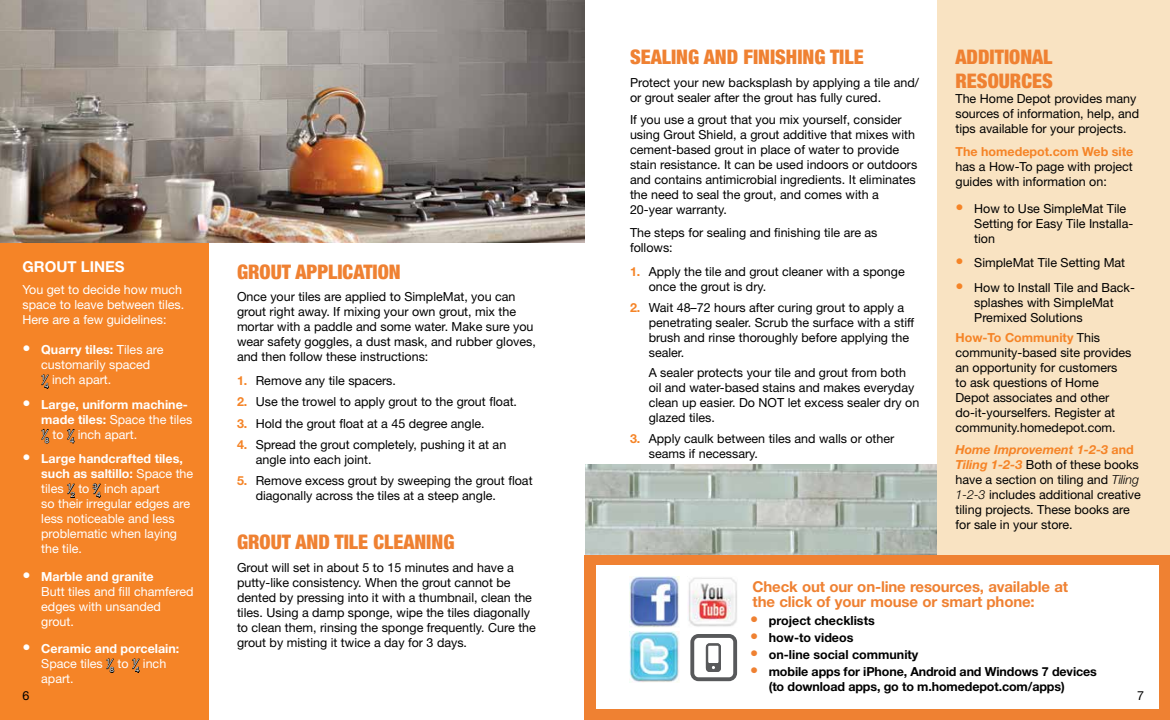
<style>
.page{position:relative;width:1170px;height:720px;background:#fff}
.page>*{position:absolute;margin:0;border:0;box-sizing:border-box;transform-origin:0 0}
.t1{font:900 condensed 20px/24px "Helvetica Neue";color:#ef8132}
.t2{font:700 15px/15px "Helvetica Neue LT Std";letter-spacing:-.01em;color:#ef8132}
.t3{font:700 15px "Helvetica Neue LT Std";color:#fff}
.t4{font:12.5px/15px "Helvetica Neue LT Std";color:#000}
.t5{font:12.5px/15px "Helvetica Neue LT Std";color:#fff}
.t6{font:700 12.5px/15px "Helvetica Neue LT Std";letter-spacing:-.01em;color:#000}
.t7{font:700 12.5px/15px "Helvetica Neue LT Std";color:#fff}
.t8{font:700 12.5px "Helvetica Neue LT Std";color:#f58427}
.s1{font-weight:700;color:#f58427}
.s2{font-size:16.25px;color:#f58427}
.s3{font-weight:700;font-style:italic;color:#f58427}
.s4{font-weight:300;font-style:italic}
.s5{font-size:16.25px}
.s6{font-weight:700}
.s7{font-weight:400;font-size:16.25px}
.s8{font-weight:400}
.s9{font-size:16.25px;color:#ef8132}
</style>
<div class="page">
<img style="left:585px;top:464px;width:353px;height:91px">
<div style="left:0;top:237px;width:209px;height:483px;background:#f58427"></div>
<div style="left:938px;top:0;width:232px;height:558px;background:#f9e3c2"></div>
<div style="left:584px;top:555px;width:586px;height:165px;background:#ef8132"></div>
<div style="left:596px;top:566px;width:562px;height:143px;background:#fff"></div>
<img style="left:629px;top:576px;width:50px;height:51px">
<img style="left:688px;top:577px;width:49px;height:50px">
<img style="left:629px;top:632px;width:50px;height:51px">
<svg style="left:690px;top:634px;width:47px;height:47px"></svg>
<svg style="left:41px;top:375px;width:8px;height:14px"></svg>
<svg style="left:41px;top:429px;width:8px;height:14px"></svg>
<svg style="left:67px;top:429px;width:8px;height:14px"></svg>
<svg style="left:67px;top:484px;width:8px;height:14px"></svg>
<svg style="left:93px;top:484px;width:8px;height:14px"></svg>
<svg style="left:106px;top:659px;width:8px;height:14px"></svg>
<svg style="left:132px;top:659px;width:8px;height:14px"></svg>
<img style="left:0;top:0;width:584px;height:243px">
<h1 class="t1" style="left:630px;top:44px;width:235px">SEALING AND FINISHING TILE</h1>
<p class="t4" style="left:630px;top:75px;width:290px">Protect your new backsplash by applying a tile and/ or grout sealer after the grout has fully cured.</p>
<p class="t4" style="left:630px;top:112px;width:289px">If you use a grout that you mix yourself, consider using Grout Shield, a grout additive that mixes with cement-based grout in place of water to provide stain resistance. It can be used indoors or outdoors and contains antimicrobial ingredients. It eliminates the need to seal the grout, and comes with a 20-year warranty.</p>
<p class="t4" style="left:630px;top:225px;width:249px">The steps for sealing and finishing tile are as follows:</p>
<p class="t4" style="left:649px;top:264px;width:258px;text-indent:-19px"><span class="s1">1.</span> Apply the tile and grout cleaner with a sponge once the grout is dry.</p>
<p class="t4" style="left:649px;top:300px;width:267px;text-indent:-19px"><span class="s1">2.</span> Wait 48–72 hours after curing grout to apply a penetrating sealer. Scrub the surface with a stiff brush and rinse thoroughly before applying the sealer.</p>
<p class="t4" style="left:649px;top:365px;width:272px">A sealer protects your tile and grout from both oil and water-based stains and makes everyday clean up easier. Do NOT let excess sealer dry on glazed tiles.</p>
<p class="t4" style="left:649px;top:431px;width:247px;text-indent:-19px"><span class="s1">3.</span> Apply caulk between tiles and walls or other seams if necessary.</p>
<h1 class="t1" style="left:956px;top:44px;width:99px">ADDITIONAL<br>RESOURCES</h1>
<p class="t4" style="left:956px;top:91px;width:185px">The Home Depot provides many sources of information, help, and tips available for your projects.</p>
<p class="t8" style="left:956px;top:144px;width:179px">The homedepot.com Web site</p>
<p class="t4" style="left:956px;top:159px;width:179px">has a How-To page with project guides with information on:</p>
<p class="t4" style="left:974px;top:201px;width:161px;text-indent:-19px"><span class="s2">•</span> How to Use SimpleMat Tile<br>Setting for Easy Tile Installa&shy;tion</p>
<p class="t4" style="left:956px;top:255px;width:171px"><span class="s2">•</span> SimpleMat Tile Setting Mat</p>
<p class="t4" style="left:974px;top:280px;width:162px;text-indent:-19px"><span class="s2">•</span> How to Install Tile and Back&shy;splashes with SimpleMat<br>Premixed Solutions</p>
<p class="t4" style="left:956px;top:330px;width:177px"><span class="s1">How-To Community</span> This community-based site provides an opportunity for customers to ask questions of Home<br>Depot associates and other do-it-yourselfers. Register at community.homedepot.com.</p>
<p class="t4" style="left:956px;top:442px;width:187px"><span class="s3">Home Improvement 1-2-3</span> <span class="s1">and<br></span><span class="s3">Tiling 1-2-3</span> Both of these books have a section on tiling and <span class="s4">Tiling<br>1-2-3</span> includes additional creative tiling projects. These books are for sale in your store.</p>
<p class="t3" style="left:22px;top:257px;width:104px">GROUT LINES</p>
<p class="t5" style="left:22px;top:282px;width:163px">You get to decide how much space to leave between tiles.<br>Here are a few guidelines:</p>
<p class="t5" style="left:41px;top:342px;width:124px;text-indent:-19px"><span class="s5">•</span> <span class="s6">Quarry tiles:</span> Tiles are customarily spaced<br><sup>1</sup>⁄<sub>4</sub> inch apart.</p>
<p class="t7" style="left:41px;top:397px;width:153px;text-indent:-19px"><span class="s7">•</span> Large, uniform machine&shy;made tiles: <span class="s8">Space the tiles<br></span><sup>1</sup><span class="s8">⁄</span><sub>8</sub> <span class="s8">to</span> <sup>1</sup><span class="s8">⁄</span><sub>4</sub> <span class="s8">inch apart.</span></p>
<p class="t5" style="left:41px;top:451px;width:154px;text-indent:-19px"><span class="s5">•</span> <span class="s6">Large handcrafted tiles, such as saltillo:</span> Space the tiles <sup>1</sup>⁄<sub>2</sub> to <sup>3</sup>⁄<sub>4</sub> inch apart<br>so their irregular edges are less noticeable and less problematic when laying the tile.</p>
<p class="t5" style="left:41px;top:569px;width:154px;text-indent:-19px"><span class="s5">•</span> <span class="s6">Marble and granite<br></span>Butt tiles and fill chamfered edges with unsanded grout.</p>
<p class="t5" style="left:41px;top:641px;width:140px;text-indent:-19px"><span class="s5">•</span> <span class="s6">Ceramic and porcelain:<br></span>Space tiles <sup>1</sup>⁄<sub>8</sub> to <sup>1</sup>⁄<sub>4</sub> inch apart.</p>
<h1 class="t1" style="left:237px;top:259px;width:165px">GROUT APPLICATION</h1>
<p class="t4" style="left:237px;top:289px;width:300px">Once your tiles are applied to SimpleMat, you can grout right away. If mixing your own grout, mix the mortar with a paddle and some water. Make sure you wear safety goggles, a dust mask, and rubber gloves, and then follow these instructions:</p>
<p class="t4" style="left:237px;top:373px;width:161px"><span class="s1">1.</span> Remove any tile spacers.</p>
<p class="t4" style="left:237px;top:394px;width:282px"><span class="s1">2.</span> Use the trowel to apply grout to the grout float.</p>
<p class="t4" style="left:237px;top:416px;width:249px"><span class="s1">3.</span> Hold the grout float at a 45 degree angle.</p>
<p class="t4" style="left:256px;top:437px;width:252px;text-indent:-19px"><span class="s1">4.</span> Spread the grout completely, pushing it at an angle into each joint.</p>
<p class="t4" style="left:256px;top:473px;width:278px;text-indent:-19px"><span class="s1">5.</span> Remove excess grout by sweeping the grout float diagonally across the tiles at a steep angle.</p>
<h1 class="t1" style="left:237px;top:529px;width:219px">GROUT AND TILE CLEANING</h1>
<p class="t4" style="left:237px;top:560px;width:300px">Grout will set in about 5 to 15 minutes and have a putty-like consistency. When the grout cannot be dented by pressing into it with a thumbnail, clean the tiles. Using a damp sponge, wipe the tiles diagonally to clean them, rinsing the sponge frequently. Cure the grout by misting it twice a day for 3 days.</p>
<p class="t2" style="left:753px;top:579px;width:317px">Check out our on-line resources, available at the click of your mouse or smart phone:</p>
<p class="t6" style="left:750px;top:613px;width:126px"><span class="s9">•</span> project checklists</p>
<p class="t6" style="left:750px;top:630px;width:105px"><span class="s9">•</span> how-to videos</p>
<p class="t6" style="left:750px;top:647px;width:170px"><span class="s9">•</span> on-line social community</p>
<p class="t6" style="left:769px;top:664px;width:330px;text-indent:-19px"><span class="s9">•</span> mobile apps for iPhone, Android and Windows 7 devices (to download apps, go to m.homedepot.com/apps)</p>
<p class="t4" style="left:22px;top:688px;width:8px">6</p>
<p class="t4" style="left:1137px;top:688px;width:8px">7</p>
</div>
